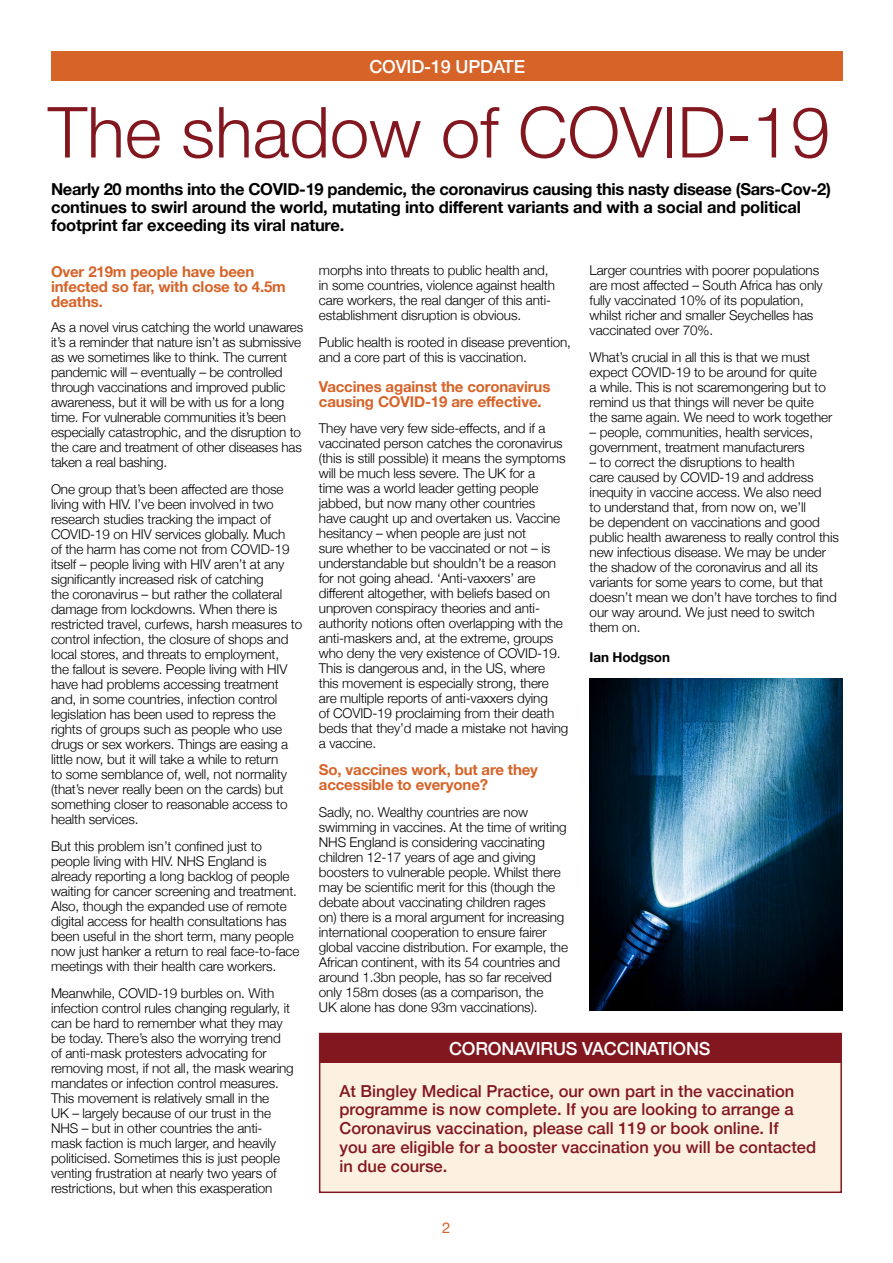
<style>
.page{position:relative;width:893px;height:1263px;background:#fff}
.page>*{position:absolute;margin:0;border:0;box-sizing:border-box;transform-origin:0 0}
.t1{font:300 70.5px "Helvetica Neue";color:#82171f}
.t2{font:500 18px "Helvetica Neue";letter-spacing:-.01em;color:#fff}
.t3{font:500 16.5px/18.8px "Helvetica Neue";color:#82171f}
.t4{font:700 16.5px/18px "Helvetica Neue";letter-spacing:-.01em;color:#000}
.t5{font:700 15px/15px "Helvetica Neue";letter-spacing:-.01em;color:#d66328}
.t6{font:15px "Helvetica Neue";color:#d66328}
.t7{font:300 13.5px/15px "Helvetica Neue";letter-spacing:-.01em;color:#000}
.t8{font:700 13.5px "Helvetica Neue";letter-spacing:-.01em;color:#000}
</style>
<div class="page">
<div style="left:51px;top:51px;width:792px;height:30px;background:#d66328"></div>
<div style="left:319px;top:1033px;width:523px;height:160px;background:#fcf0e0;border:2px solid #82171f"></div>
<img style="left:589px;top:679px;width:254px;height:331px">
<div style="left:319px;top:1033px;width:522px;height:29px;background:#82171f"></div>
<h2 class="t2" style="left:369px;top:52px;width:157px">COVID-19 UPDATE</h2>
<h1 class="t1" style="left:48px;top:75px;width:784px">The shadow of COVID-19</h1>
<p class="t4" style="left:51px;top:180px;width:781px">Nearly 20 months into the COVID-19 pandemic, the coronavirus causing this nasty disease (Sars-Cov-2) continues to swirl around the world, mutating into different variants and with a social and political footprint far exceeding its viral nature.</p>
<p class="t5" style="left:51px;top:264px;width:236px">Over 219m people have been infected so far, with close to 4.5m deaths.</p>
<p class="t7" style="left:51px;top:319px;width:254px">As a novel virus catching the world unawares it’s a reminder that nature isn’t as submissive as we sometimes like to think. The current pandemic will – eventually – be controlled through vaccinations and improved public awareness, but it will be with us for a long time. For vulnerable communities it’s been especially catastrophic, and the disruption to the care and treatment of other diseases has taken a real bashing.</p>
<p class="t7" style="left:51px;top:481px;width:253px">One group that’s been affected are those living with HIV. I’ve been involved in two research studies tracking the impact of COVID-19 on HIV services globally. Much<br>of the harm has come not from COVID-19 itself – people living with HIV aren’t at any significantly increased risk of catching<br>the coronavirus – but rather the collateral damage from lockdowns. When there is restricted travel, curfews, harsh measures to control infection, the closure of shops and local stores, and threats to employment,<br>the fallout is severe. People living with HIV have had problems accessing treatment and, in some countries, infection control legislation has been used to repress the rights of groups such as people who use drugs or sex workers. Things are easing a little now, but it will take a while to return<br>to some semblance of, well, not normality (that’s never really been on the cards) but something closer to reasonable access to health services.</p>
<p class="t7" style="left:51px;top:838px;width:250px">But this problem isn’t confined just to people living with HIV. NHS England is already reporting a long backlog of people waiting for cancer screening and treatment.<br>Also, though the expanded use of remote digital access for health consultations has been useful in the short term, many people now just hanker a return to real face-to-face meetings with their health care workers.</p>
<p class="t7" style="left:51px;top:985px;width:244px">Meanwhile, COVID-19 burbles on. With infection control rules changing regularly, it can be hard to remember what they may be today. There’s also the worrying trend of anti-mask protesters advocating for removing most, if not all, the mask wearing mandates or infection control measures.<br>This movement is relatively small in the<br>UK – largely because of our trust in the NHS – but in other countries the anti&shy;mask faction is much larger, and heavily politicised. Sometimes this is just people venting frustration at nearly two years of restrictions, but when this exasperation</p>
<p class="t7" style="left:319px;top:262px;width:238px">morphs into threats to public health and, in some countries, violence against health care workers, the real danger of this anti&shy;establishment disruption is obvious.</p>
<p class="t7" style="left:319px;top:334px;width:253px">Public health is rooted in disease prevention, and a core part of this is vaccination.</p>
<p class="t5" style="left:319px;top:380px;width:233px">Vaccines against the coronavirus causing COVID-19 are effective.</p>
<p class="t7" style="left:319px;top:419px;width:251px">They have very few side-effects, and if a vaccinated person catches the coronavirus (this is still possible) it means the symptoms will be much less severe. The UK for a<br>time was a world leader getting people jabbed, but now many other countries<br>have caught up and overtaken us. Vaccine hesitancy – when people are just not<br>sure whether to be vaccinated or not – is understandable but shouldn’t be a reason for not going ahead. ‘Anti-vaxxers’ are different altogether, with beliefs based on unproven conspiracy theories and anti&shy;authority notions often overlapping with the anti-maskers and, at the extreme, groups who deny the very existence of COVID-19.<br>This is dangerous and, in the US, where<br>this movement is especially strong, there are multiple reports of anti-vaxxers dying<br>of COVID-19 proclaiming from their death beds that they’d made a mistake not having a vaccine.</p>
<p class="t5" style="left:319px;top:762px;width:221px">So, vaccines work, but are they accessible to everyone?</p>
<p class="t7" style="left:319px;top:803px;width:251px">Sadly, no. Wealthy countries are now swimming in vaccines. At the time of writing NHS England is considering vaccinating children 12-17 years of age and giving boosters to vulnerable people. Whilst there may be scientific merit for this (though the debate about vaccinating children rages<br>on) there is a moral argument for increasing international cooperation to ensure fairer global vaccine distribution. For example, the African continent, with its 54 countries and around 1.3bn people, has so far received only 158m doses (as a comparison, the<br>UK alone has done 93m vaccinations).</p>
<p class="t7" style="left:590px;top:262px;width:235px">Larger countries with poorer populations are most affected – South Africa has only fully vaccinated 10% of its population, whilst richer and smaller Seychelles has vaccinated over 70%.</p>
<p class="t7" style="left:590px;top:349px;width:244px">What’s crucial in all this is that we must expect COVID-19 to be around for quite<br>a while. This is not scaremongering but to remind us that things will never be quite the same again. We need to work together</p>
<p class="t7" style="left:590px;top:424px;width:225px">– people, communities, health services, government, treatment manufacturers</p>
<p class="t7" style="left:590px;top:454px;width:251px">– to correct the disruptions to health<br>care caused by COVID-19 and address inequity in vaccine access. We also need<br>to understand that, from now on, we’ll<br>be dependent on vaccinations and good public health awareness to really control this new infectious disease. We may be under the shadow of the coronavirus and all its variants for some years to come, but that doesn’t mean we don’t have torches to find our way around. We just need to switch them on.</p>
<p class="t8" style="left:590px;top:647px;width:82px">Ian Hodgson</p>
<h2 class="t2" style="left:449px;top:1034px;width:263px">CORONAVIRUS VACCINATIONS</h2>
<p class="t3" style="left:339px;top:1080px;width:478px">At Bingley Medical Practice, our own part in the vaccination programme is now complete. If you are looking to arrange a Coronavirus vaccination, please call 119 or book online. If<br>you are eligible for a booster vaccination you will be contacted in due course.</p>
<p class="t6" style="left:442px;top:1216px;width:10px">2</p>
</div>
